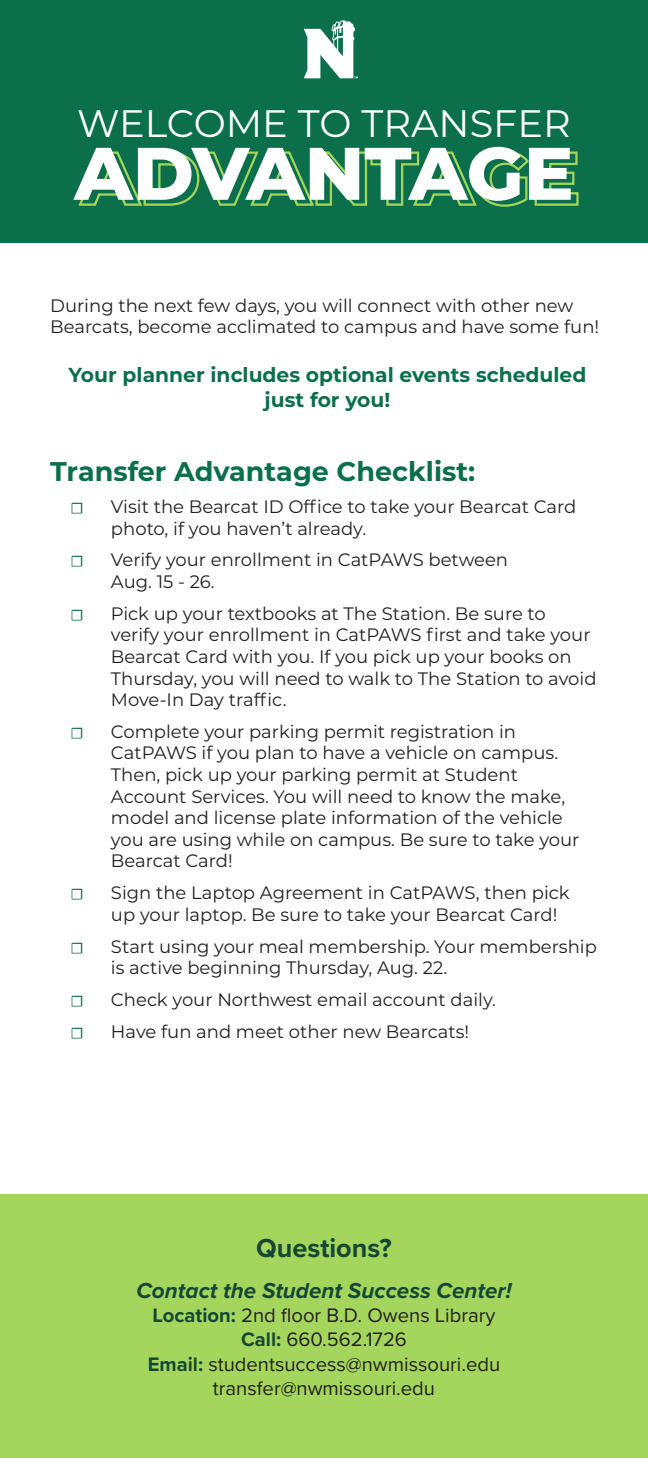
<style>
.page{position:relative;width:648px;height:1458px;background:#fff}
.page>*{position:absolute;margin:0;border:0;box-sizing:border-box;transform-origin:0 0}
.Numbers{font:800 74.25px "Montserrat";letter-spacing:-.005em;color:#fff}
.Numbers-2{font:38.25px "Montserrat";color:#fff}
.Sub_Section_Headers{font:700 27px "Montserrat";color:#0b6f4b}
.Body_Text_-_Proxima{font:700 27px "Proxima Nova";color:#154734}
.Body_Text_-_Proxima-2{font:italic 700 22.5px "Proxima Nova";color:#154734}
.Body_Text_-_Proxima-3{font:20.25px "Proxima Nova";color:#231f20}
.Body_Text_-_Proxima-4{font:700 20.25px/24.8px "Montserrat";color:#0b6f4b;text-align:center}
.Body_Text_-_Proxima-5{font:18px/21.6px "Montserrat";color:#231f20}
.t1{font:700 15.75px "Minion Pro";color:#096547}
.s1{font-weight:700;color:#154734}
</style>
<div class="page">
<div style="left:0;top:0;width:648px;height:243px;background:#0b6f4b"></div>
<div style="left:0;top:1195px;width:648px;height:263px;background:#a4d65e"></div>
<svg style="left:304px;top:20px;width:54px;height:58px"></svg>
<p class="Numbers-2" style="left:77px;top:97px;width:495px">WELCOME TO TRANSFER</p>
<p class="Numbers" style="left:74px;top:119px;width:501px">ADVANTAGE</p>
<p class="Body_Text_-_Proxima-5" style="left:50px;top:294px;width:551px">During the next few days, you will connect with other new<br>Bearcats, become acclimated to campus and have some fun!</p>
<p class="Body_Text_-_Proxima-4" style="left:68px;top:362px;width:519px">Your planner includes optional events scheduled just for you!</p>
<p class="Sub_Section_Headers" style="left:50px;top:452px;width:427px">Transfer Advantage Checklist:</p>
<p class="t1" style="left:70px;top:497px;width:15px">☐</p>
<p class="Body_Text_-_Proxima-5" style="left:111px;top:495px;width:467px">Visit the Bearcat ID Office to take your Bearcat Card photo, if you haven’t already.</p>
<p class="t1" style="left:70px;top:550px;width:15px">☐</p>
<p class="Body_Text_-_Proxima-5" style="left:111px;top:549px;width:399px">Verify your enrollment in CatPAWS between<br>Aug. 15 - 26.</p>
<p class="t1" style="left:70px;top:604px;width:15px">☐</p>
<p class="Body_Text_-_Proxima-5" style="left:111px;top:602px;width:487px">Pick up your textbooks at The Station. Be sure to verify your enrollment in CatPAWS first and take your Bearcat Card with you. If you pick up your books on Thursday, you will need to walk to The Station to avoid Move-In Day traffic.</p>
<p class="t1" style="left:70px;top:722px;width:15px">☐</p>
<p class="Body_Text_-_Proxima-5" style="left:111px;top:720px;width:470px">Complete your parking permit registration in CatPAWS if you plan to have a vehicle on campus.<br>Then, pick up your parking permit at Student Account Services. You will need to know the make, model and license plate information of the vehicle you are using while on campus. Be sure to take your Bearcat Card!</p>
<p class="t1" style="left:70px;top:883px;width:15px">☐</p>
<p class="Body_Text_-_Proxima-5" style="left:111px;top:881px;width:460px">Sign the Laptop Agreement in CatPAWS, then pick up your laptop. Be sure to take your Bearcat Card!</p>
<p class="t1" style="left:70px;top:936px;width:15px">☐</p>
<p class="Body_Text_-_Proxima-5" style="left:111px;top:935px;width:487px">Start using your meal membership. Your membership is active beginning Thursday, Aug. 22.</p>
<p class="t1" style="left:70px;top:990px;width:15px">☐</p>
<p class="Body_Text_-_Proxima-5" style="left:111px;top:988px;width:387px">Check your Northwest email account daily.</p>
<p class="t1" style="left:70px;top:1021px;width:15px">☐</p>
<p class="Body_Text_-_Proxima-5" style="left:111px;top:1020px;width:360px">Have fun and meet other new Bearcats!</p>
<p class="Body_Text_-_Proxima" style="left:256px;top:1228px;width:137px">Questions?</p>
<p class="Body_Text_-_Proxima-2" style="left:137px;top:1273px;width:376px">Contact the Student Success Center!</p>
<p class="Body_Text_-_Proxima-3" style="left:153px;top:1300px;width:344px"><span class="s1">Location:</span> 2nd floor B.D. Owens Library</p>
<p class="Body_Text_-_Proxima-3" style="left:241px;top:1325px;width:167px"><span class="s1">Call:</span> 660.562.1726</p>
<p class="Body_Text_-_Proxima-3" style="left:148px;top:1349px;width:354px"><span class="s1">Email:</span> studentsuccess@nwmissouri.edu</p>
<p class="Body_Text_-_Proxima-3" style="left:213px;top:1373px;width:224px">transfer@nwmissouri.edu</p>
</div>
